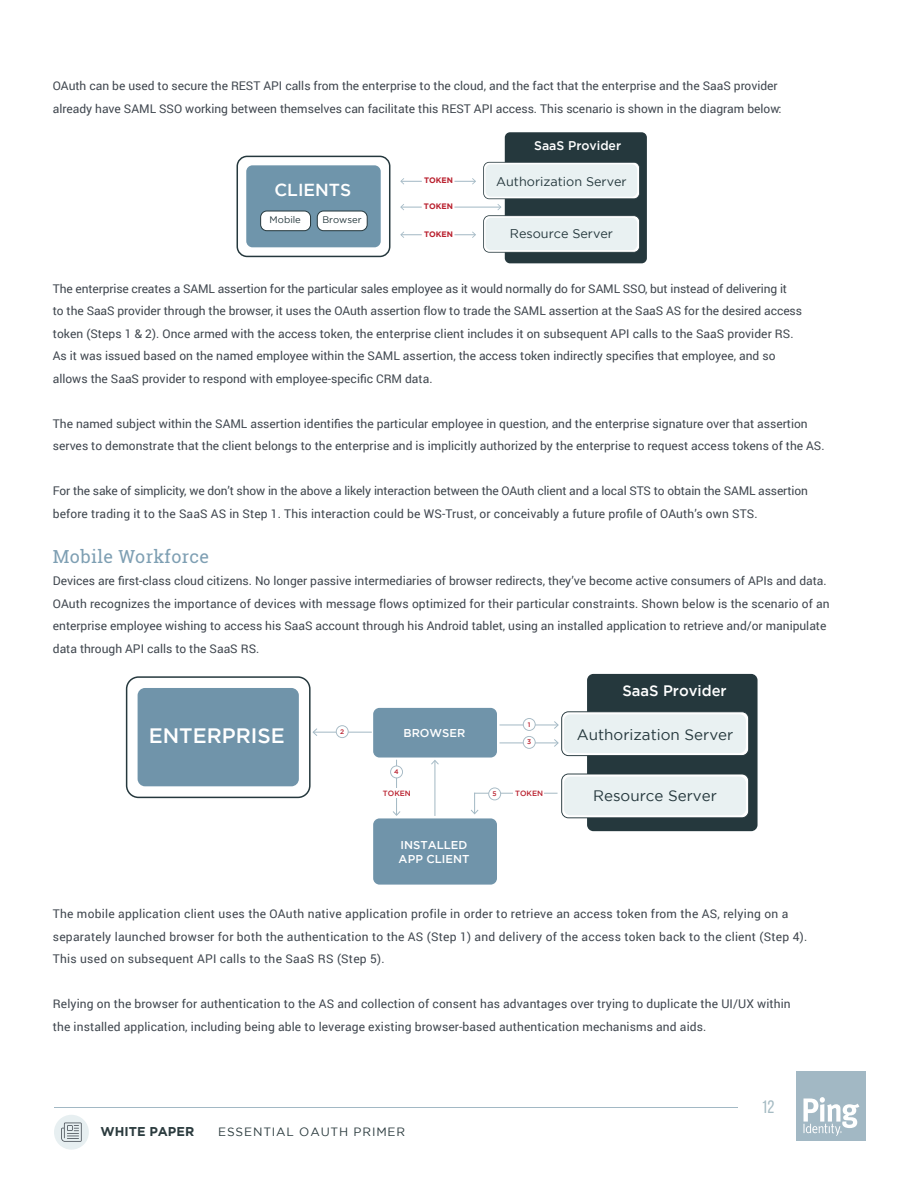
<style>
.page{position:relative;width:918px;height:1188px;background:#fff}
.page>*{position:absolute;margin:0;border:0;box-sizing:border-box;transform-origin:0 0}
.t1{font:500 20.85px "Gotham";color:#fff}
.Heading_2{font:18px "Roboto Slab";letter-spacing:.02em;color:#7e9fb3}
.t2{font:18px "Bebas Neue";color:#a5bbc3}
.t3{font:500 17.4px "Gotham";color:#fff}
.t4{font:15.15px "Gotham";color:#25383d}
.t5{font:500 15.15px "Gotham";color:#fff}
.t6{font:700 12.75px "Gotham";color:#2b3b3e}
.t7{font:12.6px "Gotham";color:#25383d}
.t8{font:500 12.6px "Gotham";color:#fff}
.Body_Copy{font:12px/22.5px "Roboto";color:#40474f}
.Body_Copy-2{font:12px "Roboto";letter-spacing:.02em;color:#40474f}
.t9{font:12px "Gotham";letter-spacing:.07em;color:#2b3b3e}
.t10{font:500 11.4px/13.6px "Gotham";color:#fff}
.t11{font:9.45px "Gotham";color:#25383d}
.t12{font:700 7.95px "Gotham";color:#b9202e}
.t13{font:500 7.65px "Gotham";color:#b9202e}
.t14{font:500 6.6px "Gotham";color:#b9202e}
</style>
<div class="page">
<div style="left:54px;top:1115px;width:35px;height:35px;background:#e7eff1;border-radius:50%"></div>
<hr style="left:54px;top:1107px;width:684px;height:1px;background:#a2b8c4">
<div style="left:796px;top:1071px;width:69px;height:70px;background:#a2b8c4"></div>
<svg style="left:803px;top:1097px;width:56px;height:39px"></svg>
<svg style="left:61px;top:1123px;width:21px;height:19px"></svg>
<div style="left:505px;top:132px;width:142px;height:131px;background:#25383d;border-radius:5px"></div>
<div style="left:237px;top:156px;width:153px;height:101px;border:2px solid #25383d;border-radius:10px"></div>
<div style="left:246px;top:165px;width:135px;height:82px;background:#6f95ab;border-radius:6px"></div>
<div style="left:261px;top:211px;width:50px;height:20px;background:#fff;border-radius:6px"></div>
<div style="left:260px;top:211px;width:51px;height:20px;border:1px solid #25383d;border-radius:6px"></div>
<svg style="left:454px;top:178px;width:22px;height:7px"></svg>
<svg style="left:400px;top:178px;width:22px;height:7px"></svg>
<hr style="left:454px;top:207px;width:47px;height:1px;background:#a2b8c4">
<svg style="left:483px;top:162px;width:157px;height:91px"></svg>
<svg style="left:400px;top:204px;width:22px;height:6px"></svg>
<svg style="left:454px;top:232px;width:22px;height:6px"></svg>
<svg style="left:400px;top:232px;width:22px;height:6px"></svg>
<div style="left:317px;top:211px;width:50px;height:20px;background:#fff;border-radius:6px"></div>
<div style="left:317px;top:211px;width:51px;height:20px;border:1px solid #25383d;border-radius:6px"></div>
<hr style="left:474px;top:793px;width:84px;height:1px;background:#a5b9c4">
<div style="left:373px;top:708px;width:124px;height:50px;background:#7094aa;border-radius:6px"></div>
<div style="left:514px;top:788px;width:30px;height:9px;background:#fff"></div>
<div style="left:373px;top:818px;width:124px;height:67px;background:#7094aa;border-radius:6px"></div>
<div style="left:126px;top:676px;width:185px;height:122px;border:2px solid #25383d;border-radius:12px"></div>
<div style="left:138px;top:688px;width:161px;height:98px;background:#7094aa;border-radius:7px"></div>
<hr style="left:499px;top:725px;width:59px;height:1px;background:#a2b8c4">
<hr style="left:499px;top:743px;width:59px;height:1px;background:#a2b8c4">
<svg style="left:523px;top:718px;width:13px;height:31px"></svg>
<hr style="left:314px;top:732px;width:58px;height:1px;background:#a2b8c4">
<svg style="left:312px;top:728px;width:5px;height:8px"></svg>
<svg style="left:336px;top:725px;width:13px;height:13px"></svg>
<hr style="left:396px;top:760px;width:1px;height:55px;background:#a2b8c4">
<svg style="left:393px;top:811px;width:7px;height:5px"></svg>
<svg style="left:471px;top:793px;width:7px;height:21px"></svg>
<hr style="left:435px;top:761px;width:1px;height:55px;background:#a2b8c4">
<svg style="left:431px;top:760px;width:8px;height:5px"></svg>
<svg style="left:390px;top:766px;width:13px;height:12px"></svg>
<svg style="left:488px;top:787px;width:13px;height:13px"></svg>
<div style="left:587px;top:674px;width:171px;height:157px;background:#25383d;border-radius:6px"></div>
<svg style="left:554px;top:711px;width:195px;height:45px"></svg>
<div style="left:564px;top:714px;width:182px;height:39px;background:#e9f1f2;border-radius:6px"></div>
<svg style="left:561px;top:774px;width:188px;height:44px"></svg>
<div style="left:564px;top:777px;width:182px;height:38px;background:#e9f1f2;border-radius:6px"></div>
<div style="left:390px;top:788px;width:19px;height:10px;background:#fff"></div>
<p class="Body_Copy" style="left:53px;top:74px;width:726px">OAuth can be used to secure the REST API calls from the enterprise to the cloud, and the fact that the enterprise and the SaaS provider</p>
<p class="Body_Copy" style="left:53px;top:97px;width:730px">already have SAML SSO working between themselves can facilitate this REST API access. This scenario is shown in the diagram below:</p>
<h3 class="t3" style="left:274px;top:180px;width:78px">CLIENTS</h3>
<p class="t11" style="left:270px;top:215px;width:33px">Mobile</p>
<p class="t11" style="left:322px;top:215px;width:41px">Browser</p>
<p class="t12" style="left:424px;top:176px;width:31px">TOKEN</p>
<p class="t12" style="left:424px;top:202px;width:31px">TOKEN</p>
<p class="t12" style="left:424px;top:229px;width:31px">TOKEN</p>
<p class="t8" style="left:534px;top:139px;width:88px">SaaS Provider</p>
<p class="t7" style="left:496px;top:174px;width:132px">Authorization Server</p>
<p class="t7" style="left:510px;top:227px;width:105px">Resource Server</p>
<p class="Body_Copy" style="left:53px;top:277px;width:736px">The enterprise creates a SAML assertion for the particular sales employee as it would normally do for SAML SSO, but instead of delivering it</p>
<p class="Body_Copy" style="left:53px;top:299px;width:751px">to the SaaS provider through the browser, it uses the OAuth assertion flow to trade the SAML assertion at the SaaS AS for the desired access token (Steps 1 &amp; 2). Once armed with the access token, the enterprise client includes it on subsequent API calls to the SaaS provider RS.</p>
<p class="Body_Copy" style="left:53px;top:344px;width:724px">As it was issued based on the named employee within the SAML assertion, the access token indirectly specifies that employee, and so</p>
<p class="Body_Copy" style="left:53px;top:367px;width:381px">allows the SaaS provider to respond with employee-specific CRM data.</p>
<p class="Body_Copy" style="left:53px;top:412px;width:773px">The named subject within the SAML assertion identifies the particular employee in question, and the enterprise signature over that assertion serves to demonstrate that the client belongs to the enterprise and is implicitly authorized by the enterprise to request access tokens of the AS.</p>
<p class="Body_Copy" style="left:53px;top:479px;width:757px">For the sake of simplicity, we don’t show in the above a likely interaction between the OAuth client and a local STS to obtain the SAML assertion before trading it to the SaaS AS in Step 1. This interaction could be WS-Trust, or conceivably a future profile of OAuth’s own STS.</p>
<p class="Heading_2" style="left:53px;top:544px;width:158px">Mobile Workforce</p>
<p class="Body_Copy" style="left:53px;top:569px;width:778px">Devices are first-class cloud citizens. No longer passive intermediaries of browser redirects, they’ve become active consumers of APIs and data.<br>OAuth recognizes the importance of devices with message flows optimized for their particular constraints. Shown below is the scenario of an enterprise employee wishing to access his SaaS account through his Android tablet, using an installed application to retrieve and/or manipulate data through API calls to the SaaS RS.</p>
<h1 class="t1" style="left:149px;top:724px;width:137px">ENTERPRISE</h1>
<p class="t14" style="left:340px;top:728px;width:6px">2</p>
<p class="t10" style="left:403px;top:726px;width:63px">BROWSER</p>
<p class="t14" style="left:394px;top:768px;width:6px">4</p>
<p class="t14" style="left:528px;top:720px;width:4px">1</p>
<p class="t14" style="left:527px;top:738px;width:6px">3</p>
<p class="t13" style="left:383px;top:789px;width:29px">TOKEN</p>
<p class="t13" style="left:515px;top:789px;width:29px">TOKEN</p>
<p class="t14" style="left:493px;top:790px;width:6px">5</p>
<p class="t10" style="left:399px;top:838px;width:72px">INSTALLED<br>APP CLIENT</p>
<p class="t5" style="left:622px;top:682px;width:106px">SaaS Provider</p>
<p class="t4" style="left:577px;top:726px;width:158px">Authorization Server</p>
<p class="t4" style="left:593px;top:787px;width:125px">Resource Server</p>
<p class="Body_Copy-2" style="left:53px;top:906px;width:737px">The mobile application client uses the OAuth native application profile in order to retrieve an access token from the AS, relying on a</p>
<p class="Body_Copy-2" style="left:53px;top:928px;width:756px">separately launched browser for both the authentication to the AS (Step 1) and delivery of the access token back to the client (Step 4).</p>
<p class="Body_Copy-2" style="left:53px;top:951px;width:333px">This used on subsequent API calls to the SaaS RS (Step 5).</p>
<p class="Body_Copy" style="left:53px;top:992px;width:739px">Relying on the browser for authentication to the AS and collection of consent has advantages over trying to duplicate the UI/UX within</p>
<p class="Body_Copy" style="left:53px;top:1015px;width:655px">the installed application, including being able to leverage existing browser-based authentication mechanisms and aids.</p>
<p class="t6" style="left:100px;top:1124px;width:95px">WHITE PAPER</p>
<p class="t9" style="left:218px;top:1125px;width:188px">ESSENTIAL OAUTH PRIMER</p>
<h2 class="t2" style="left:762px;top:1097px;width:15px">12</h2>
</div>
